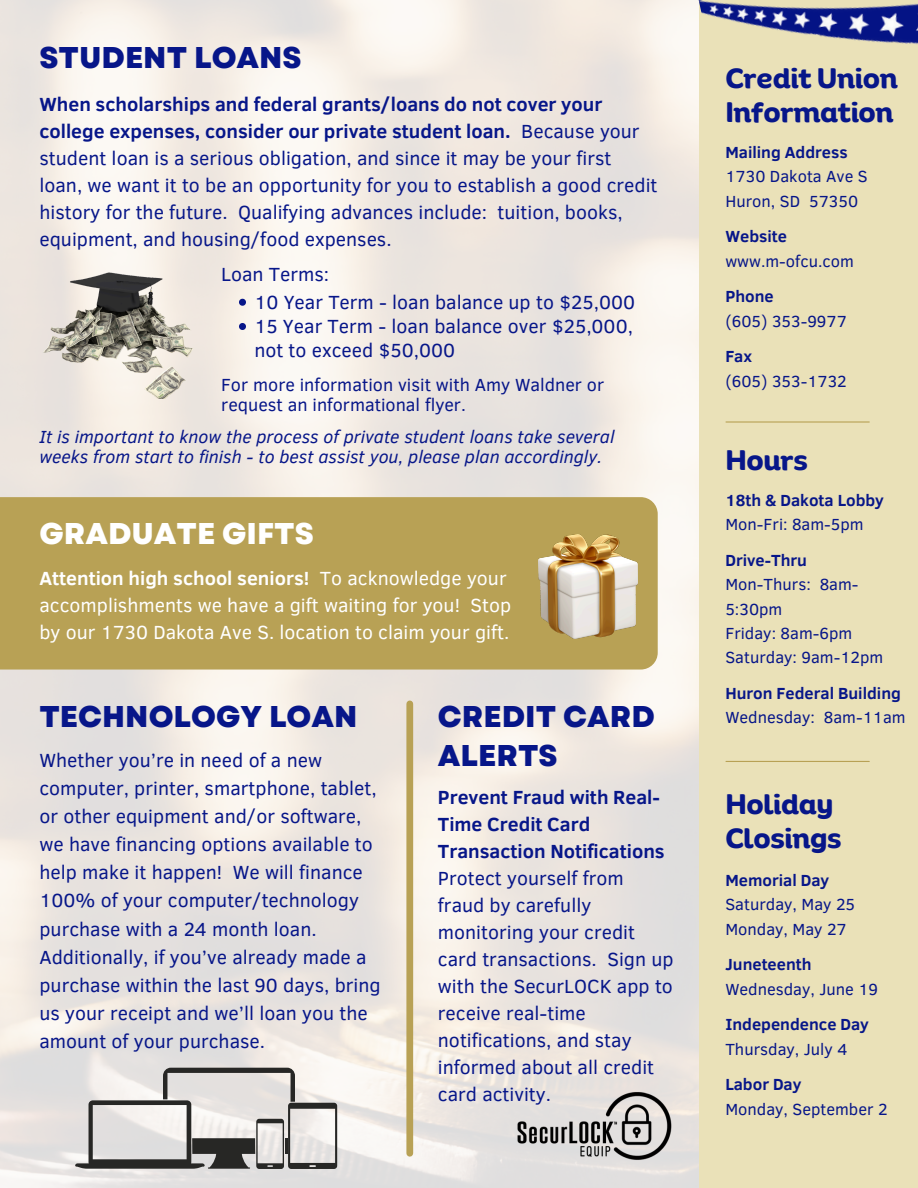
<style>
.page{position:relative;width:918px;height:1188px;background:#fff}
.page>*{position:absolute;margin:0;border:0;box-sizing:border-box;transform-origin:0 0}
.t1{font:800 30px/38.2px "Garet";color:#071689}
.t2{font:800 30px "Garet";color:#fff}
.t3{font:700 27px/33.8px "Binate Display";letter-spacing:-.015em;color:#071689}
.t4{font:19.5px/27px "Clear Sans";color:#071689}
.t5{font:19.5px/27px "Clear Sans";color:#fff}
.t6{font:italic 18px/20.2px "Clear Sans";color:#071689}
.t7{font:18px/20.5px "Clear Sans";color:#071689}
.t8{font:16.5px/24.3px "Clear Sans";color:#071689}
.t9{font:700 16.5px "Clear Sans";color:#071689}
.s1{font-weight:700}
</style>
<div class="page">
<img style="left:0;top:0;width:699px;height:1188px">
<div style="left:699px;top:0;width:219px;height:1188px;background:#eae1b8"></div>
<hr style="left:726px;top:421px;width:143px;height:2px;background:#b8a155">
<hr style="left:726px;top:761px;width:143px;height:1px;background:#b8a155">
<img style="left:39px;top:269px;width:162px;height:130px">
<div style="left:0;top:497px;width:658px;height:172px;background:#b8a155"></div>
<div style="left:406px;top:704px;width:7px;height:449px;background:#b8a155"></div>
<img style="left:696px;top:0;width:222px;height:118px">
<img style="left:539px;top:535px;width:99px;height:103px">
<svg style="left:75px;top:1068px;width:262px;height:101px"></svg>
<img style="left:515px;top:1089px;width:159px;height:74px">
<svg style="left:239px;top:299px;width:7px;height:7px"></svg>
<svg style="left:239px;top:323px;width:7px;height:7px"></svg>
<p class="t1" style="left:39px;top:38px;width:264px">STUDENT LOANS</p>
<p class="t4" style="left:39px;top:90px;width:620px"><span class="s1">When scholarships and federal grants/loans do not cover your college expenses, consider our private student loan.</span> Because your student loan is a serious obligation, and since it may be your first loan, we want it to be an opportunity for you to establish a good credit history for the future. Qualifying advances include: tuition, books, equipment, and housing/food expenses.</p>
<p class="t4" style="left:221px;top:260px;width:109px">Loan Terms:</p>
<h3 class="t4" style="left:254px;top:288px;width:382px">10 Year Term - loan balance up to $25,000</h3>
<h3 class="t4" style="left:254px;top:313px;width:380px;line-height:24.3px">15 Year Term - loan balance over $25,000, not to exceed $50,000</h3>
<h1 class="t7" style="left:221px;top:373px;width:384px">For more information visit with Amy Waldner or request an informational flyer.</h1>
<p class="t6" style="left:39px;top:425px;width:577px">It is important to know the process of private student loans take several weeks from start to finish - to best assist you, please plan accordingly.</p>
<p class="t2" style="left:39px;top:511px;width:276px">GRADUATE GIFTS</p>
<p class="t5" style="left:39px;top:564px;width:473px"><span class="s1">Attention high school seniors!</span> To acknowledge your accomplishments we have a gift waiting for you! Stop by our 1730 Dakota Ave S. location to claim your gift.</p>
<p class="t1" style="left:39px;top:698px;width:320px">TECHNOLOGY LOAN</p>
<p class="t4" style="left:39px;top:745px;width:343px;line-height:28.2px">Whether you’re in need of a new computer, printer, smartphone, tablet, or other equipment and/or software, we have financing options available to help make it happen! We will finance 100% of your computer/technology purchase with a 24 month loan.<br>Additionally, if you’ve already made a purchase within the last 90 days, bring us your receipt and we’ll loan you the amount of your purchase.</p>
<p class="t1" style="left:438px;top:698px;width:218px">CREDIT CARD<br>ALERTS</p>
<p class="t4" style="left:438px;top:783px;width:237px"><span class="s1">Prevent Fraud with Real-<br>Time Credit Card<br>Transaction Notifications<br></span>Protect yourself from fraud by carefully monitoring your credit card transactions. Sign up with the SecurLOCK app to receive real-time notifications, and stay informed about all credit card activity.</p>
<h3 class="t3" style="left:725px;top:58px;width:174px">Credit Union<br>Information</h3>
<p class="t9" style="left:725px;top:140px;width:124px">Mailing Address</p>
<p class="t8" style="left:725px;top:164px;width:144px">1730 Dakota Ave S</p>
<p class="t8" style="left:725px;top:188px;width:134px">Huron, SD 57350</p>
<p class="t9" style="left:725px;top:225px;width:63px">Website</p>
<p class="t8" style="left:725px;top:248px;width:130px">www.m-ofcu.com</p>
<p class="t9" style="left:725px;top:285px;width:50px">Phone</p>
<p class="t8" style="left:725px;top:308px;width:123px">(605) 353-9977</p>
<p class="t9" style="left:725px;top:345px;width:28px">Fax</p>
<h2 class="t8" style="left:725px;top:368px;width:123px">(605) 353-1732</h2>
<h2 class="t3" style="left:725px;top:440px;width:84px">Hours</h2>
<p class="t9" style="left:725px;top:488px;width:160px">18th &amp; Dakota Lobby</p>
<p class="t8" style="left:725px;top:511px;width:140px">Mon-Fri: 8am-5pm</p>
<p class="t9" style="left:725px;top:548px;width:83px">Drive-Thru</p>
<p class="t8" style="left:725px;top:571px;width:135px">Mon-Thurs: 8am-<br>5:30pm</p>
<p class="t8" style="left:725px;top:620px;width:128px">Friday: 8am-6pm</p>
<p class="t8" style="left:725px;top:645px;width:159px">Saturday: 9am-12pm</p>
<p class="t9" style="left:725px;top:681px;width:177px">Huron Federal Building</p>
<p class="t8" style="left:725px;top:705px;width:182px">Wednesday: 8am-11am</p>
<p class="t3" style="left:725px;top:784px;width:118px">Holiday<br>Closings</p>
<h3 class="t9" style="left:725px;top:868px;width:105px">Memorial Day</h3>
<h1 class="t8" style="left:725px;top:892px;width:131px">Saturday, May 25</h1>
<h3 class="t8" style="left:725px;top:916px;width:123px">Monday, May 27</h3>
<p class="t9" style="left:725px;top:953px;width:88px">Juneteenth</p>
<h1 class="t8" style="left:725px;top:976px;width:154px">Wednesday, June 19</h1>
<h3 class="t9" style="left:725px;top:1013px;width:145px">Independence Day</h3>
<p class="t8" style="left:725px;top:1036px;width:124px">Thursday, July 4</p>
<p class="t9" style="left:725px;top:1073px;width:78px">Labor Day</p>
<h2 class="t8" style="left:725px;top:1096px;width:164px">Monday, September 2</h2>
</div>
